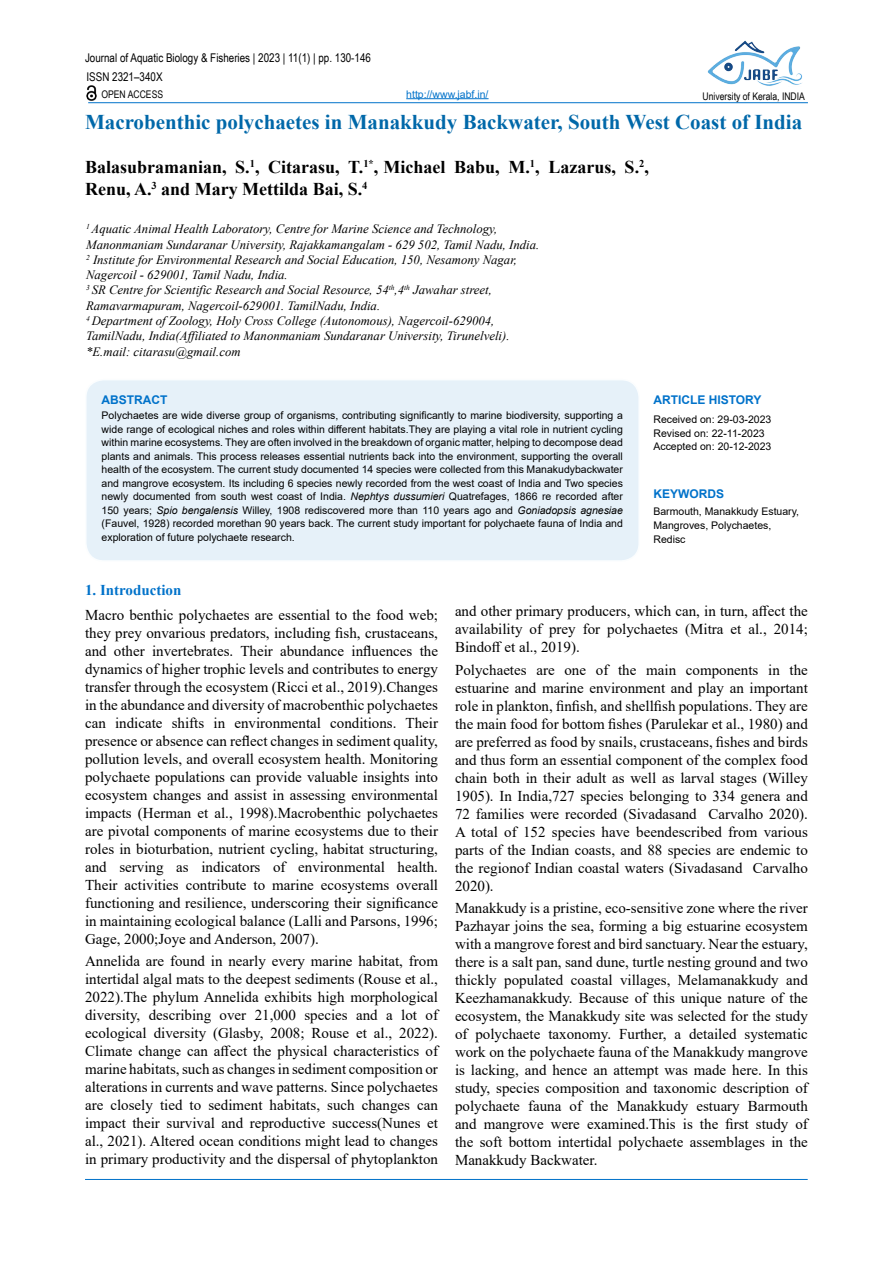
<style>
.page{position:relative;width:893px;height:1263px;background:#fff}
.page>*{position:absolute;margin:0;border:0;box-sizing:border-box;transform-origin:0 0}
.t1{font:700 21px "Times New Roman";color:#0068a9}
.t2{font:700 18px/21.6px "Times New Roman";color:#000}
.t3{font:15px/18px "Times New Roman";color:#000;text-align:justify}
.t4{font:700 15px "Times New Roman";color:#0072ca}
.t5{font:italic 12.75px/15.3px "Times New Roman";color:#000}
.t6{font:12px "Arial Narrow";color:#000}
.t7{font:700 12px "Arial";color:#0072ca}
.t8{font:10.5px/13.5px "Arial";color:#000}
.t9{font:10.5px "Arial Narrow";color:#000}
.t10{font:10.5px "Arial";color:#0072ca}
.s1{font-style:italic}
</style>
<div class="page">
<div style="left:86px;top:380px;width:553px;height:181px;background:#e6f1f9;border-radius:18px"></div>
<div style="left:85px;top:379px;width:555px;height:183px;border:2px solid #daf1fd;border-radius:18px"></div>
<hr style="left:88px;top:102px;width:720px;height:1px;background:#0072ca">
<hr style="left:85px;top:1179px;width:723px;height:1px;background:#0072ca">
<img style="left:87px;top:86px;width:9px;height:14px">
<hr style="left:406px;top:98px;width:83px;height:1px;background:#0072ca">
<img style="left:707px;top:40px;width:95px;height:46px">
<p class="t6" style="left:85px;top:49px;width:287px">Journal of Aquatic Biology &amp; Fisheries | 2023 | 11(1) | pp. 130-146</p>
<p class="t6" style="left:87px;top:68px;width:78px">ISSN 2321–340X</p>
<h1 class="t1" style="left:85px;top:107px;width:719px">Macrobenthic polychaetes in Manakkudy Backwater, South West Coast of India</h1>
<p class="t2" style="left:85px;top:156px;width:565px">Balasubramanian, S.<sup>1</sup>, Citarasu, T.<sup>1*</sup>, Michael Babu, M.<sup>1</sup>, Lazarus, S.<sup>2</sup>,<br>Renu, A.<sup>3</sup> and Mary Mettilda Bai, S.<sup>4</sup></p>
<p class="t5" style="left:86px;top:221px;width:455px"><sup>1</sup> Aquatic Animal Health Laboratory, Centre for Marine Science and Technology, Manonmaniam Sundaranar University, Rajakkamangalam - 629 502, Tamil Nadu, India.<br><sup>2</sup> Institute for Environmental Research and Social Education, 150, Nesamony Nagar, Nagercoil - 629001, Tamil Nadu, India.<br><sup>3</sup> SR Centre for Scientific Research and Social Resource, 54<sup>th</sup>,4<sup>th</sup> Jawahar street, Ramavarmapuram, Nagercoil-629001. TamilNadu, India.<br><sup>4</sup> Department of Zoology, Holy Cross College (Autonomous), Nagercoil-629004, TamilNadu, India(Affiliated to Manonmaniam Sundaranar University, Tirunelveli). *E.mail: citarasu@gmail.com</p>
<p class="t7" style="left:102px;top:392px;width:67px">ABSTRACT</p>
<p class="t10" style="left:406px;top:87px;width:84px">http://www.jabf.in/</p>
<p class="t9" style="left:101px;top:86px;width:63px">OPEN ACCESS</p>
<p class="t9" style="left:703px;top:88px;width:104px">University of Kerala, INDIA</p>
<p class="t7" style="left:653px;top:392px;width:110px">ARTICLE HISTORY</p>
<p class="t8" style="left:102px;top:409px;width:523px;text-align:justify">Polychaetes are wide diverse group of organisms, contributing significantly to marine biodiversity, supporting a wide range of ecological niches and roles within different habitats.They are playing a vital role in nutrient cycling within marine ecosystems. They are often involved in the breakdown of organic matter, helping to decompose dead plants and animals. This process releases essential nutrients back into the environment, supporting the overall health of the ecosystem. The current study documented 14 species were collected from this Manakudybackwater and mangrove ecosystem. Its including 6 species newly recorded from the west coast of India and Two species newly documented from south west coast of India. <span class="s1">Nephtys dussumieri</span> Quatrefages, 1866 re recorded after 150 years; <span class="s1">Spio bengalensis</span> Willey, 1908 rediscovered more than 110 years ago and <span class="s1">Goniadopsis agnesiae </span>(Fauvel, 1928) recorded morethan 90 years back. The current study important for polychaete fauna of India and exploration of future polychaete research.</p>
<p class="t4" style="left:85px;top:579px;width:98px">1. Introduction</p>
<p class="t8" style="left:653px;top:413px;width:119px">Received on: 29-03-2023<br>Revised on: 22-11-2023<br>Accepted on: 20-12-2023</p>
<p class="t7" style="left:653px;top:485px;width:72px">KEYWORDS</p>
<p class="t8" style="left:653px;top:505px;width:147px">Barmouth, Manakkudy Estuary,<br>Mangroves, Polychaetes,<br>Redisc</p>
<p class="t3" style="left:85px;top:605px;width:354px">Macro benthic polychaetes are essential to the food web; they prey onvarious predators, including fish, crustaceans, and other invertebrates. Their abundance influences the dynamics of higher trophic levels and contributes to energy transfer through the ecosystem (Ricci et al., 2019).Changes in the abundance and diversity of macrobenthic polychaetes can indicate shifts in environmental conditions. Their presence or absence can reflect changes in sediment quality, pollution levels, and overall ecosystem health. Monitoring polychaete populations can provide valuable insights into ecosystem changes and assist in assessing environmental impacts (Herman et al., 1998).Macrobenthic polychaetes are pivotal components of marine ecosystems due to their roles in bioturbation, nutrient cycling, habitat structuring, and serving as indicators of environmental health.<br>Their activities contribute to marine ecosystems overall functioning and resilience, underscoring their significance in maintaining ecological balance (Lalli and Parsons, 1996; Gage, 2000;Joye and Anderson, 2007).</p>
<p class="t3" style="left:85px;top:952px;width:354px">Annelida are found in nearly every marine habitat, from intertidal algal mats to the deepest sediments (Rouse et al., 2022).The phylum Annelida exhibits high morphological diversity, describing over 21,000 species and a lot of ecological diversity (Glasby, 2008; Rouse et al., 2022).<br>Climate change can affect the physical characteristics of marine habitats, such as changes in sediment composition or alterations in currents and wave patterns. Since polychaetes are closely tied to sediment habitats, such changes can impact their survival and reproductive success(Nunes et al., 2021). Altered ocean conditions might lead to changes in primary productivity and the dispersal of phytoplankton</p>
<p class="t3" style="left:455px;top:602px;width:354px">and other primary producers, which can, in turn, affect the availability of prey for polychaetes (Mitra et al., 2014; Bindoff et al., 2019).</p>
<p class="t3" style="left:455px;top:660px;width:354px">Polychaetes are one of the main components in the estuarine and marine environment and play an important role in plankton, finfish, and shellfish populations. They are the main food for bottom fishes (Parulekar et al., 1980) and are preferred as food by snails, crustaceans, fishes and birds and thus form an essential component of the complex food chain both in their adult as well as larval stages (Willey 1905). In India,727 species belonging to 334 genera and 72 families were recorded (Sivadasand Carvalho 2020).<br>A total of 152 species have beendescribed from various parts of the Indian coasts, and 88 species are endemic to the regionof Indian coastal waters (Sivadasand Carvalho 2020).</p>
<p class="t3" style="left:455px;top:898px;width:354px">Manakkudy is a pristine, eco-sensitive zone where the river Pazhayar joins the sea, forming a big estuarine ecosystem with a mangrove forest and bird sanctuary. Near the estuary, there is a salt pan, sand dune, turtle nesting ground and two thickly populated coastal villages, Melamanakkudy and Keezhamanakkudy. Because of this unique nature of the ecosystem, the Manakkudy site was selected for the study of polychaete taxonomy. Further, a detailed systematic work on the polychaete fauna of the Manakkudy mangrove is lacking, and hence an attempt was made here. In this study, species composition and taxonomic description of polychaete fauna of the Manakkudy estuary Barmouth and mangrove were examined.This is the first study of the soft bottom intertidal polychaete assemblages in the Manakkudy Backwater.</p>
</div>
